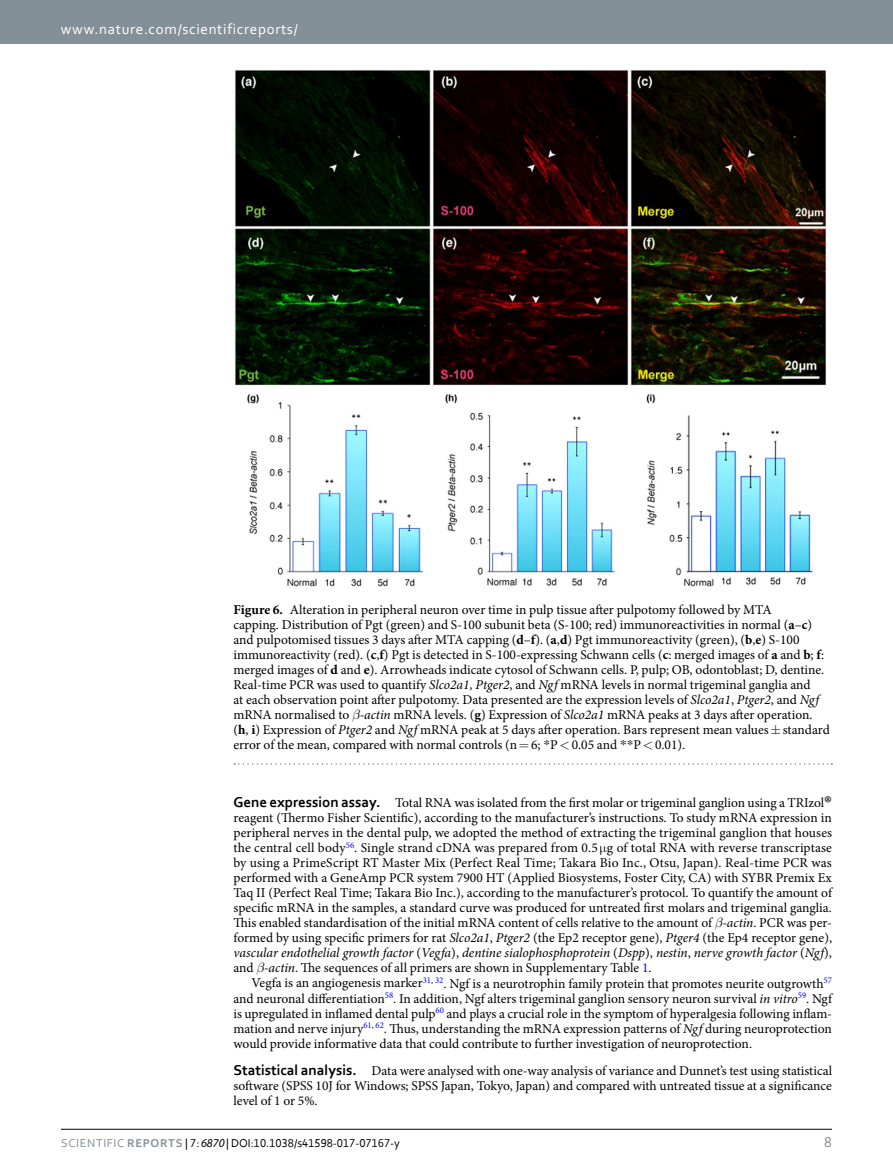
<style>
.page{position:relative;width:893px;height:1174px;background:#fff}
.page>*{position:absolute;margin:0;border:0;box-sizing:border-box;transform-origin:0 0}
.t1{font:15px "Corbel 2";letter-spacing:.045em;color:#fff}
.t2{font:15px "Corbel 2";color:#839097}
.t3{font:13.5px/15px "Minion Pro";color:#000;text-align:justify}
.t4{font:12px "Corbel";color:#000}
.s1{font-weight:700}
.s2{font-style:italic}
.s3{font-family:"STIX General"}
.s4{font-family:"Corbel";font-weight:700;font-size:15px}
.s5{font-size:24px}
.s6{color:#00f}
.s7{font-family:"Corbel 2";color:#839097}
.s8{font-family:"Corbel Bold 2";color:#839097}
.s9{font-family:"Myriad Pro";font-style:italic}
</style>
<div class="page">
<div style="left:0;top:0;width:893px;height:43px;background:#839097"></div>
<hr style="left:61px;top:1129px;width:771px;height:1px;background:#000">
<img style="left:234px;top:70px;width:593px;height:516px">
<svg style="left:234px;top:763px;width:598px;height:1px"></svg>
<p class="t1" style="left:61px;top:19px;width:238px">www.nature.com/scientificreports/</p>
<p class="t3" style="left:233px;top:602px;width:598px;text-align:left"><span class="s1">Figure 6.</span> Alteration in peripheral neuron over time in pulp tissue after pulpotomy followed by MTA<br>capping. Distribution of Pgt (green) and S-100 subunit beta (S-100; red) immunoreactivities in normal (<span class="s1">a</span>–<span class="s1">c</span>) and pulpotomised tissues 3 days after MTA capping (<span class="s1">d</span>–<span class="s1">f</span>). (<span class="s1">a</span>,<span class="s1">d</span>) Pgt immunoreactivity (green), (<span class="s1">b</span>,<span class="s1">e</span>) S-100 immunoreactivity (red). (<span class="s1">c</span>,<span class="s1">f</span>) Pgt is detected in S-100-expressing Schwann cells (<span class="s1">c</span>: merged images of <span class="s1">a</span> and <span class="s1">b</span>; <span class="s1">f</span>: merged images of <span class="s1">d</span> and <span class="s1">e</span>). Arrowheads indicate cytosol of Schwann cells. P, pulp; OB, odontoblast; D, dentine.<br>Real-time PCR was used to quantify <span class="s2">Slco2a1, Ptger2</span>, and <span class="s2">Ngf</span> mRNA levels in normal trigeminal ganglia and<br>at each observation point after pulpotomy. Data presented are the expression levels of <span class="s2">Slco2a1</span>, <span class="s2">Ptger2</span>, and <span class="s2">Ngf </span>mRNA normalised to <span class="s2">-actin</span> mRNA levels. (<span class="s1">g</span>) Expression of <span class="s2">Slco2a1</span> mRNA peaks at 3 days after operation. (<span class="s1">h</span>, <span class="s1">i</span>) Expression of <span class="s2">Ptger2</span> and <span class="s2">Ngf</span> mRNA peak at 5 days after operation. Bars represent mean values standard error of the mean, compared with normal controls (n 6; <span class="s3">*</span>P 0.05 and <span class="s3">**</span>P 0.01).</p>
<p class="t3" style="left:233px;top:795px;width:600px"><span class="s4">Gene expression assay.</span> Total RNA was isolated from the first molar or trigeminal ganglion using a TRIzol<span class="s5">® </span>reagent (Thermo Fisher Scientific), according to the manufacturer’s instructions. To study mRNA expression in peripheral nerves in the dental pulp, we adopted the method of extracting the trigeminal ganglion that houses the central cell body<sup>56</sup>. Single strand cDNA was prepared from 0.5 g of total RNA with reverse transcriptase by using a PrimeScript RT Master Mix (Perfect Real Time; Takara Bio Inc., Otsu, Japan). Real-time PCR was performed with a GeneAmp PCR system 7900 HT (Applied Biosystems, Foster City, CA) with SYBR Premix Ex Taq II (Perfect Real Time; Takara Bio Inc.), according to the manufacturer’s protocol. To quantify the amount of specific mRNA in the samples, a standard curve was produced for untreated first molars and trigeminal ganglia.<br>This enabled standardisation of the initial mRNA content of cells relative to the amount of <span class="s2">-actin</span>. PCR was per&shy;formed by using specific primers for rat <span class="s2">Slco2a1</span>, <span class="s2">Ptger2</span> (the Ep2 receptor gene), <span class="s2">Ptger4</span> (the Ep4 receptor gene), <span class="s2">vascular endothelial growth factor</span> (<span class="s2">Vegfa</span>), <span class="s2">dentine sialophosphoprotein</span> (<span class="s2">Dspp</span>), <span class="s2">nestin</span>, <span class="s2">nerve growth factor</span> (<span class="s2">Ngf</span>), and <span class="s2">-actin</span>. The sequences of all primers are shown in Supplementary Table <span class="s6">1</span>.</p>
<p class="t3" style="left:233px;top:975px;width:600px;text-indent:18px">Vegfa is an angiogenesis marker<sup>31</sup><sup>,</sup> <sup>32</sup>. Ngf is a neurotrophin family protein that promotes neurite outgrowth<sup>57 </sup>and neuronal differentiation<sup>58</sup>. In addition, Ngf alters trigeminal ganglion sensory neuron survival <span class="s2">in vitro</span><sup>59</sup>. Ngf is upregulated in inflamed dental pulp<sup>60</sup> and plays a crucial role in the symptom of hyperalgesia following inflam&shy;mation and nerve injury<sup>61</sup><sup>,</sup> <sup>62</sup>. Thus, understanding the mRNA expression patterns of <span class="s2">Ngf</span> during neuroprotection would provide informative data that could contribute to further investigation of neuroprotection.</p>
<p class="t3" style="left:233px;top:1062px;width:600px"><span class="s4">Statistical analysis.</span> Data were analysed with one-way analysis of variance and Dunnet’s test using statistical software (SPSS 10J for Windows; SPSS Japan, Tokyo, Japan) and compared with untreated tissue at a significance level of 1 or 5%.</p>
<p class="t4" style="left:61px;top:1135px;width:340px"><span class="s7">SCiENTifiC</span> <span class="s8">REPORTS</span> | 7: <span class="s9">6870</span> | DOI:10.1038/s41598-017-07167-y</p>
<p class="t2" style="left:824px;top:1132px;width:9px">8</p>
</div>
